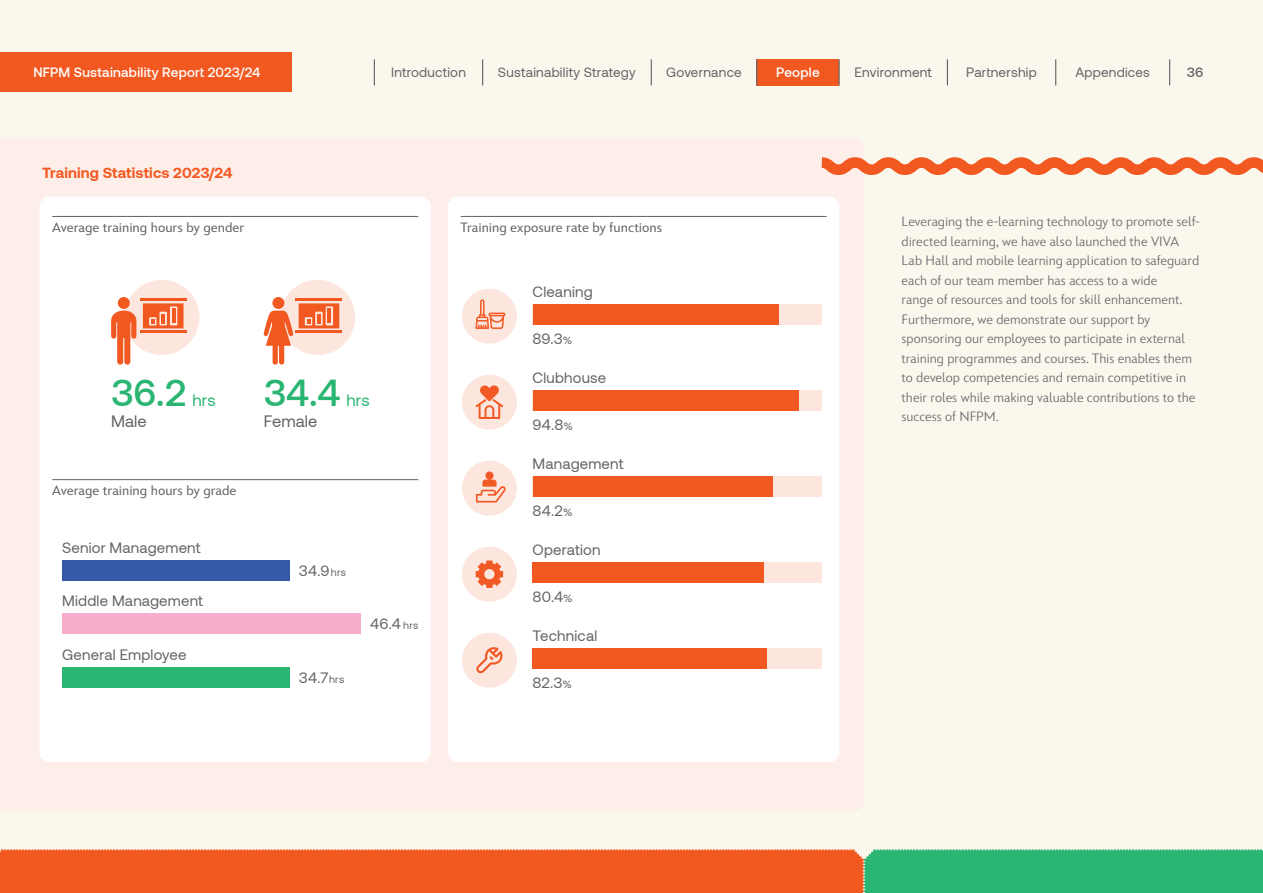
<style>
.page{position:relative;width:1263px;height:893px;background:#faf7ed}
.page>*{position:absolute;margin:0;border:0;box-sizing:border-box;transform-origin:0 0}
.Sub-title{font:500 37.5px "Aeonik";color:#2bb573}
.Sub-title-2{font:16.5px "Aeonik";letter-spacing:.005em;color:#636366}
.Sub-title-3{font:16.5px "Aeonik";letter-spacing:.005em;color:#2bb573}
.Sub-title-4{font:15px "Aeonik";letter-spacing:.015em;color:#636366}
.Sub-Sub-title___Char{font:700 15px "Aeonik";letter-spacing:.01em;color:#f25921}
.Body{font:300 13.5px/19.5px "Inspire TWDC";color:#636366}
.Body-2{font:13.5px "Inspire TWDC";color:#636366}
.t1{font:13.5px "Aeonik";letter-spacing:.015em;color:#636366}
.t2{font:500 13.5px "Aeonik";letter-spacing:.02em;color:#fff}
.t3{font:500 13.5px "Aeonik";color:#636366}
.s1{font-size:10.5px}
</style>
<div class="page">
<div style="left:448px;top:197px;width:391px;height:565px;background:#fff"></div>
<div style="left:40px;top:197px;width:391px;height:565px;background:#fff"></div>
<div style="left:757px;top:59px;width:82px;height:26px;background:#f25921"></div>
<svg style="left:374px;top:59px;width:1px;height:26px"></svg>
<svg style="left:482px;top:59px;width:1px;height:26px"></svg>
<svg style="left:651px;top:59px;width:1px;height:26px"></svg>
<svg style="left:756px;top:59px;width:1px;height:26px"></svg>
<hr style="left:838px;top:59px;width:2px;height:26px;background:#636366">
<svg style="left:947px;top:59px;width:1px;height:26px"></svg>
<svg style="left:1055px;top:59px;width:1px;height:26px"></svg>
<svg style="left:1169px;top:59px;width:1px;height:26px"></svg>
<hr style="left:52px;top:479px;width:366px;height:1px;background:#636366">
<div style="left:62px;top:560px;width:227px;height:21px;background:#3659a8"></div>
<div style="left:62px;top:614px;width:298px;height:20px;background:#f7adcc"></div>
<div style="left:62px;top:667px;width:227px;height:21px;background:#2bb573"></div>
<div style="left:124px;top:280px;width:75px;height:75px;background:#fde6de;border-radius:50%"></div>
<div style="left:118px;top:297px;width:12px;height:12px;background:#f25921;border-radius:50%"></div>
<svg style="left:111px;top:311px;width:25px;height:54px"></svg>
<hr style="left:140px;top:331px;width:47px;height:2px;background:#f25921">
<svg style="left:143px;top:303px;width:41px;height:25px"></svg>
<hr style="left:172px;top:308px;width:3px;height:15px;background:#f25921">
<hr style="left:140px;top:298px;width:47px;height:3px;background:#f25921">
<div style="left:280px;top:280px;width:75px;height:75px;background:#fde6de;border-radius:50%"></div>
<div style="left:272px;top:297px;width:12px;height:12px;background:#f25921;border-radius:50%"></div>
<svg style="left:263px;top:311px;width:30px;height:54px"></svg>
<hr style="left:295px;top:331px;width:47px;height:2px;background:#f25921">
<svg style="left:299px;top:303px;width:40px;height:25px"></svg>
<hr style="left:328px;top:308px;width:3px;height:15px;background:#f25921">
<hr style="left:295px;top:298px;width:47px;height:3px;background:#f25921">
<hr style="left:52px;top:216px;width:366px;height:1px;background:#636366">
<hr style="left:461px;top:216px;width:366px;height:1px;background:#636366">
<svg style="left:0;top:849px;width:1263px;height:44px"></svg>
<svg style="left:821px;top:157px;width:442px;height:19px"></svg>
<div style="left:462px;top:633px;width:55px;height:55px;background:#fde6de;border-radius:50%"></div>
<svg style="left:476px;top:647px;width:27px;height:26px"></svg>
<div style="left:533px;top:649px;width:289px;height:20px;background:#fde6de"></div>
<div style="left:533px;top:649px;width:234px;height:20px;background:#f25921"></div>
<div style="left:462px;top:547px;width:55px;height:55px;background:#fde6de;border-radius:50%"></div>
<svg style="left:476px;top:560px;width:27px;height:28px"></svg>
<div style="left:533px;top:563px;width:289px;height:20px;background:#fde6de"></div>
<div style="left:533px;top:563px;width:231px;height:20px;background:#f25921"></div>
<div style="left:462px;top:461px;width:55px;height:55px;background:#fde6de;border-radius:50%"></div>
<svg style="left:476px;top:471px;width:30px;height:32px"></svg>
<div style="left:533px;top:477px;width:289px;height:20px;background:#fde6de"></div>
<div style="left:533px;top:477px;width:240px;height:20px;background:#f25921"></div>
<div style="left:462px;top:375px;width:55px;height:55px;background:#fde6de;border-radius:50%"></div>
<svg style="left:475px;top:385px;width:28px;height:34px"></svg>
<div style="left:533px;top:391px;width:289px;height:20px;background:#fde6de"></div>
<div style="left:533px;top:391px;width:266px;height:20px;background:#f25921"></div>
<div style="left:462px;top:289px;width:55px;height:55px;background:#fde6de;border-radius:50%"></div>
<svg style="left:475px;top:299px;width:30px;height:30px"></svg>
<div style="left:533px;top:305px;width:289px;height:20px;background:#fde6de"></div>
<div style="left:533px;top:305px;width:245px;height:20px;background:#f25921"></div>
<div style="left:0;top:52px;width:291px;height:39px;background:#f25921"></div>
<p class="t2" style="left:33px;top:65px;width:229px">NFPM Sustainability Report 2023/24</p>
<p class="t1" style="left:391px;top:65px;width:76px">Introduction</p>
<p class="t1" style="left:498px;top:65px;width:139px">Sustainability Strategy</p>
<p class="t1" style="left:666px;top:65px;width:77px">Governance</p>
<p class="t2" style="left:776px;top:65px;width:45px">People</p>
<p class="t1" style="left:855px;top:65px;width:79px">Environment</p>
<p class="t1" style="left:966px;top:65px;width:72px">Partnership</p>
<p class="t1" style="left:1075px;top:65px;width:76px">Appendices</p>
<p class="t3" style="left:1187px;top:65px;width:18px">36</p>
<p class="Sub-Sub-title___Char" style="left:42px;top:164px;width:192px">Training Statistics 2023/24</p>
<p class="Body-2" style="left:52px;top:219px;width:193px">Average training hours by gender</p>
<p class="Sub-title" style="left:111px;top:372px;width:77px">36.2</p>
<p class="Sub-title-2" style="left:111px;top:412px;width:37px">Male</p>
<p class="Sub-title-3" style="left:193px;top:391px;width:25px">hrs</p>
<p class="Body-2" style="left:52px;top:482px;width:186px">Average training hours by grade</p>
<p class="Sub-title-4" style="left:62px;top:539px;width:140px">Senior Management</p>
<p class="Sub-title-4" style="left:62px;top:593px;width:142px">Middle Management</p>
<p class="Sub-title" style="left:264px;top:372px;width:78px">34.4</p>
<p class="Sub-title-3" style="left:346px;top:391px;width:25px">hrs</p>
<p class="Sub-title-2" style="left:264px;top:412px;width:55px">Female</p>
<p class="Sub-title-4" style="left:299px;top:562px;width:49px">34.9<span class="s1">hrs</span></p>
<p class="Body-2" style="left:461px;top:219px;width:203px">Training exposure rate by functions</p>
<p class="Sub-title-4" style="left:532px;top:284px;width:62px">Cleaning</p>
<p class="Sub-title-4" style="left:532px;top:331px;width:41px">89.3<span class="s1">%</span></p>
<p class="Sub-title-4" style="left:532px;top:370px;width:75px">Clubhouse</p>
<p class="Sub-title-4" style="left:532px;top:417px;width:42px">94.8<span class="s1">%</span></p>
<p class="Sub-title-4" style="left:532px;top:456px;width:92px">Management</p>
<p class="Sub-title-4" style="left:532px;top:503px;width:42px">84.2<span class="s1">%</span></p>
<p class="Sub-title-4" style="left:532px;top:542px;width:69px">Operation</p>
<p class="Sub-title-4" style="left:532px;top:589px;width:42px">80.4<span class="s1">%</span></p>
<p class="Body" style="left:902px;top:212px;width:300px">Leveraging the e-learning technology to promote self&shy;directed learning, we have also launched the VIVA Lab Hall and mobile learning application to safeguard each of our team member has access to a wide<br>range of resources and tools for skill enhancement.<br>Furthermore, we demonstrate our support by sponsoring our employees to participate in external training programmes and courses. This enables them to develop competencies and remain competitive in their roles while making valuable contributions to the success of NFPM.</p>
<p class="Sub-title-4" style="left:62px;top:646px;width:126px">General Employee</p>
<p class="Sub-title-4" style="left:299px;top:669px;width:47px">34.7<span class="s1">hrs</span></p>
<p class="Sub-title-4" style="left:370px;top:616px;width:50px">46.4 <span class="s1">hrs</span></p>
<p class="Sub-title-4" style="left:532px;top:628px;width:66px">Technical</p>
<p class="Sub-title-4" style="left:532px;top:675px;width:41px">82.3<span class="s1">%</span></p>
</div>
